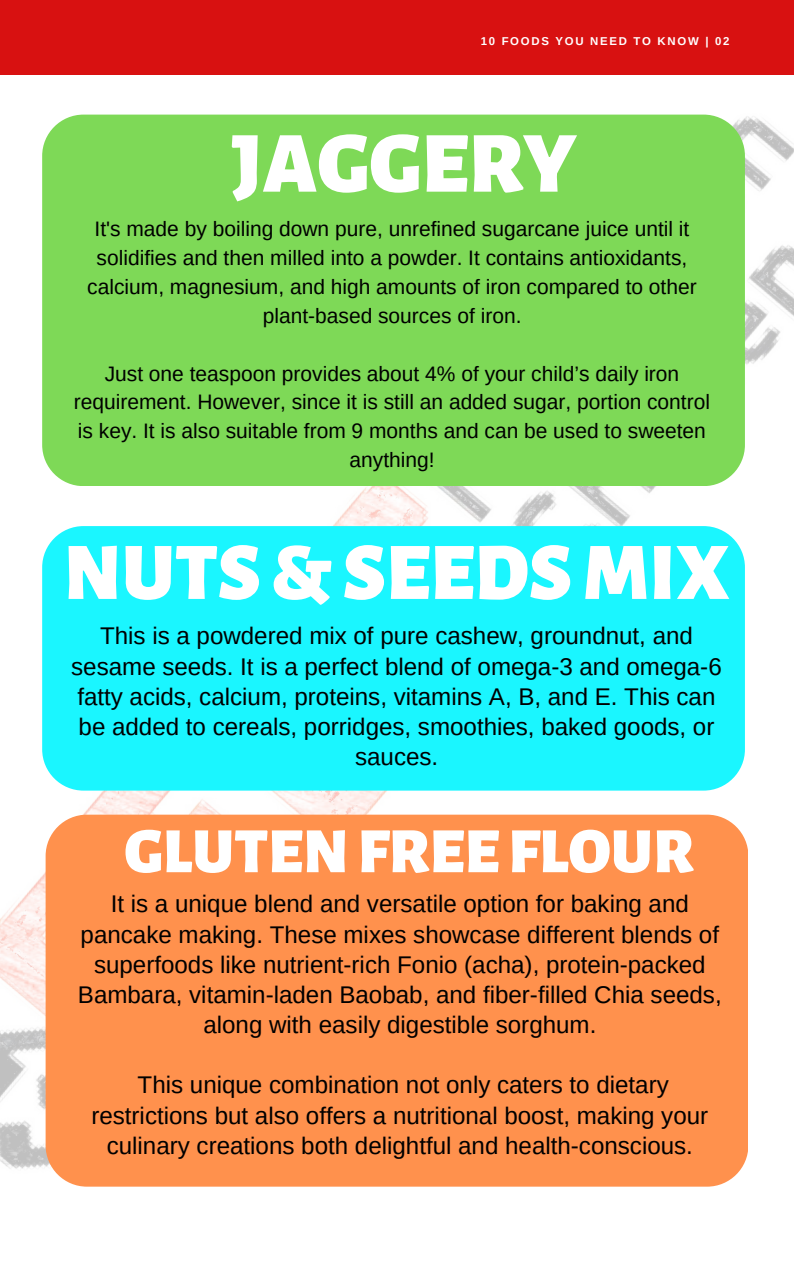
<style>
.page{position:relative;width:794px;height:1266px;background:#fff}
.page>*{position:absolute;margin:0;border:0;box-sizing:border-box;transform-origin:0 0}
.t1{font:900 87.15px "Alegreya Sans";color:#fff}
.t2{font:900 81.75px "Alegreya Sans";color:#fff}
.t3{font:900 64.57px "Alegreya Sans";color:#fff}
.t4{font:24.15px/30.2px "Arimo";color:#000;text-align:center}
.t5{font:20.92px/28.8px "Arimo";color:#000;text-align:center}
.t6{font:700 11.4px "Arimo";letter-spacing:.15em;color:#fff}
</style>
<div class="page">
<img style="left:0;top:114px;width:793px;height:1073px">
<div style="left:0;top:0;width:793px;height:75px;background:#d81111"></div>
<div style="left:42px;top:115px;width:702px;height:371px;background:#7ed957;border-radius:41px"></div>
<div style="left:42px;top:526px;width:702px;height:264px;background:#1af6ff;border-radius:41px"></div>
<div style="left:46px;top:814px;width:701px;height:372px;background:#ff914d;border-radius:41px"></div>
<p class="t6" style="left:480px;top:34px;width:250px">10 FOODS YOU NEED TO KNOW | 02</p>
<p class="t1" style="left:231px;top:122px;width:345px">JAGGERY</p>
<h1 class="t5" style="left:87px;top:215px;width:610px">It's made by boiling down pure, unrefined sugarcane juice until it solidifies and then milled into a powder. It contains antioxidants, calcium, magnesium, and high amounts of iron compared to other plant-based sources of iron.</h1>
<h4 class="t5" style="left:74px;top:359px;width:637px">Just one teaspoon provides about 4% of your child’s daily iron requirement. However, since it is still an added sugar, portion control is key. It is also suitable from 9 months and can be used to sweeten anything!</h4>
<h4 class="t2" style="left:64px;top:533px;width:667px">NUTS&amp;SEEDS MIX</h4>
<h1 class="t4" style="left:71px;top:621px;width:651px">This is a powdered mix of pure cashew, groundnut, and sesame seeds. It is a perfect blend of omega-3 and omega-6 fatty acids, calcium, proteins, vitamins A, B, and E. This can be added to cereals, porridges, smoothies, baked goods, or sauces.</h1>
<h3 class="t3" style="left:124px;top:820px;width:570px">GLUTENFREEFLOUR</h3>
<h2 class="t4" style="left:78px;top:889px;width:645px">It is a unique blend and versatile option for baking and pancake making. These mixes showcase different blends of superfoods like nutrient-rich Fonio (acha), protein-packed Bambara, vitamin-laden Baobab, and fiber-filled Chia seeds, along with easily digestible sorghum.</h2>
<h3 class="t4" style="left:91px;top:1070px;width:618px">This unique combination not only caters to dietary restrictions but also offers a nutritional boost, making your culinary creations both delightful and health-conscious.</h3>
</div>
